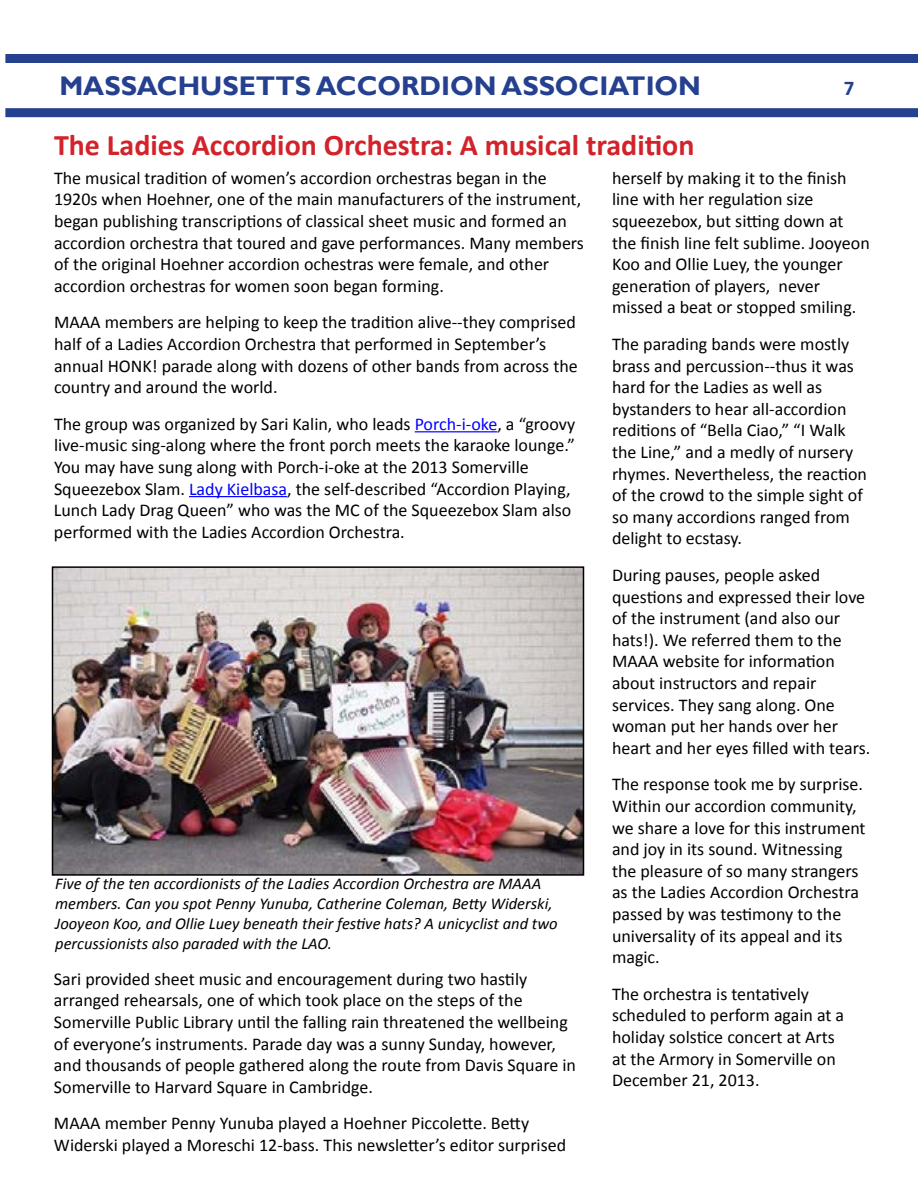
<style>
.page{position:relative;width:918px;height:1188px;background:#fff}
.page>*{position:absolute;margin:0;border:0;box-sizing:border-box;transform-origin:0 0}
.t1{font:700 30px "Calibri";color:#d2232a}
.t2{font:700 27px "Gill Sans";color:#25408f}
.t3{font:700 21px "Calibri";color:#25408f}
.t4{font:18px/21.6px "Calibri";color:#000}
.t5{font:italic 16.5px/19.8px "Calibri";color:#000}
.s1{color:#00f}
</style>
<div class="page">
<div style="left:5px;top:54px;width:913px;height:9px;background:#25408f"></div>
<div style="left:5px;top:108px;width:913px;height:9px;background:#25408f"></div>
<hr style="left:415px;top:431px;width:82px;height:1px;background:#00f">
<hr style="left:189px;top:496px;width:98px;height:1px;background:#00f">
<img style="left:55px;top:569px;width:526px;height:304px">
<div style="left:52px;top:566px;width:532px;height:310px;border:2px solid #000"></div>
<h2 class="t2" style="left:59px;top:70px;width:643px">MASSACHUSETTS ACCORDION ASSOCIATION</h2>
<p class="t3" style="left:844px;top:75px;width:12px">7</p>
<h1 class="t1" style="left:54px;top:126px;width:642px">The Ladies Accordion Orchestra: A musical tradition</h1>
<p class="t4" style="left:54px;top:167px;width:531px">The musical tradition of women’s accordion orchestras began in the 1920s when Hoehner, one of the main manufacturers of the instrument, began publishing transcriptions of classical sheet music and formed an accordion orchestra that toured and gave performances. Many members of the original Hoehner accordion ochestras were female, and other accordion orchestras for women soon began forming.</p>
<p class="t4" style="left:54px;top:312px;width:525px">MAAA members are helping to keep the tradition alive--they comprised half of a Ladies Accordion Orchestra that performed in September’s annual HONK! parade along with dozens of other bands from across the country and around the world.</p>
<p class="t4" style="left:54px;top:413px;width:523px">The group was organized by Sari Kalin, who leads <span class="s1">Porch-i-oke</span>, a “groovy live-music sing-along where the front porch meets the karaoke lounge.” You may have sung along with Porch-i-oke at the 2013 Somerville Squeezebox Slam. <span class="s1">Lady Kielbasa</span>, the self-described “Accordion Playing, Lunch Lady Drag Queen” who was the MC of the Squeezebox Slam also performed with the Ladies Accordion Orchestra.</p>
<p class="t5" style="left:55px;top:873px;width:504px">Five of the ten accordionists of the Ladies Accordion Orchestra are MAAA members. Can you spot Penny Yunuba, Catherine Coleman, Betty Widerski, Jooyeon Koo, and Ollie Luey beneath their festive hats? A unicyclist and two percussionists also paraded with the LAO.</p>
<p class="t4" style="left:54px;top:968px;width:524px">Sari provided sheet music and encouragement during two hastily arranged rehearsals, one of which took place on the steps of the Somerville Public Library until the falling rain threatened the wellbeing of everyone’s instruments. Parade day was a sunny Sunday, however, and thousands of people gathered along the route from Davis Square in Somerville to Harvard Square in Cambridge.</p>
<p class="t4" style="left:54px;top:1113px;width:514px">MAAA member Penny Yunuba played a Hoehner Piccolette. Betty<br>Widerski played a Moreschi 12-bass. This newsletter’s editor surprised</p>
<p class="t4" style="left:612px;top:167px;width:259px">herself by making it to the finish line with her regulation size squeezebox, but sitting down at the finish line felt sublime. Jooyeon<br>Koo and Ollie Luey, the younger generation of players, never missed a beat or stopped smiling.</p>
<p class="t4" style="left:612px;top:333px;width:257px">The parading bands were mostly brass and percussion--thus it was hard for the Ladies as well as bystanders to hear all-accordion reditions of “Bella Ciao,” “I Walk the Line,” and a medly of nursery rhymes. Nevertheless, the reaction of the crowd to the simple sight of so many accordions ranged from delight to ecstasy.</p>
<p class="t4" style="left:612px;top:564px;width:260px">During pauses, people asked questions and expressed their love of the instrument (and also our hats!). We referred them to the<br>MAAA website for information about instructors and repair services. They sang along. One woman put her hands over her heart and her eyes filled with tears.</p>
<p class="t4" style="left:612px;top:774px;width:255px">The response took me by surprise.<br>Within our accordion community, we share a love for this instrument and joy in its sound. Witnessing the pleasure of so many strangers as the Ladies Accordion Orchestra passed by was testimony to the universality of its appeal and its magic.</p>
<p class="t4" style="left:612px;top:983px;width:234px">The orchestra is tentatively scheduled to perform again at a holiday solstice concert at Arts at the Armory in Somerville on<br>December 21, 2013.</p>
</div>
